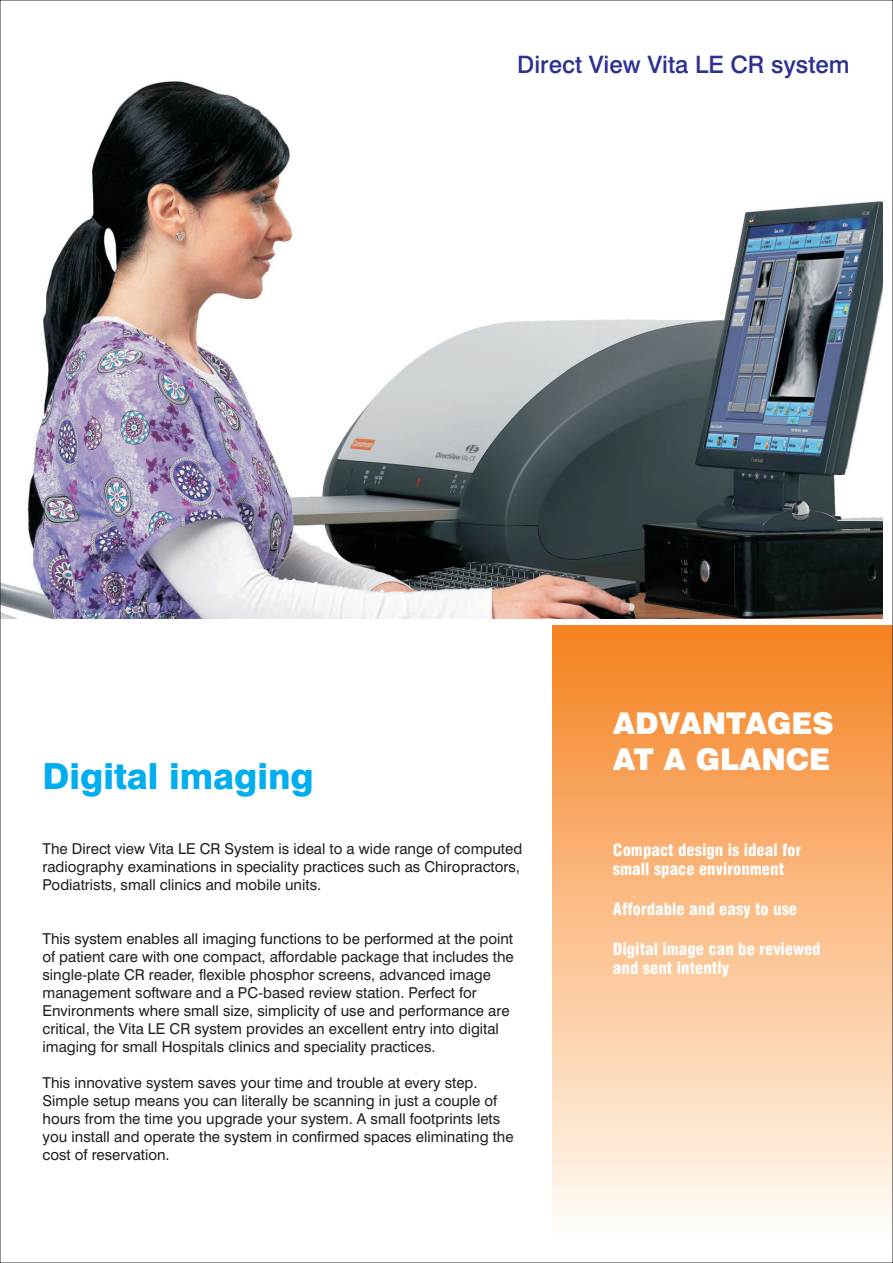
<style>
.page{position:relative;width:893px;height:1263px;background:#fff}
.page>*{position:absolute;margin:0;border:0;box-sizing:border-box;transform-origin:0 0}
.t1{font:800 36px "Swiss 721 BT";color:#00aeef}
.t2{font:900 30px/36.2px "Swiss 721 BT";color:#fff}
.t3{font:500 24px "Swiss 721 BT";color:#2e3092}
.t4{font:900 condensed 16.5px/19.8px "Swiss 721 BT";color:#fff}
.t5{font:15px/18px "Swiss 721 BT";color:#231f20}
</style>
<div class="page">
<img style="left:553px;top:625px;width:338px;height:593px">
<img style="left:2px;top:81px;width:881px;height:537px">
<h3 class="t3" style="left:517px;top:55px;width:334px">Direct View Vita LE CR system</h3>
<h1 class="t1" style="left:43px;top:761px;width:273px">Digital imaging</h1>
<h2 class="t2" style="left:613px;top:708px;width:222px">ADVANTAGES<br>AT A GLANCE</h2>
<p class="t5" style="left:43px;top:841px;width:481px">The Direct view Vita LE CR System is ideal to a wide range of computed radiography examinations in speciality practices such as Chiropractors,<br>Podiatrists, small clinics and mobile units.</p>
<p class="t5" style="left:43px;top:931px;width:473px">This system enables all imaging functions to be performed at the point of patient care with one compact, affordable package that includes the single-plate CR reader, flexible phosphor screens, advanced image management software and a PC-based review station. Perfect for Environments where small size, simplicity of use and performance are critical, the Vita LE CR system provides an excellent entry into digital imaging for small Hospitals clinics and speciality practices.</p>
<p class="t5" style="left:43px;top:1075px;width:473px">This innovative system saves your time and trouble at every step.<br>Simple setup means you can literally be scanning in just a couple of hours from the time you upgrade your system. A small footprints lets you install and operate the system in confirmed spaces eliminating the cost of reservation.</p>
<p class="t4" style="left:613px;top:841px;width:190px">Compact design is ideal for small space environment</p>
<p class="t4" style="left:613px;top:901px;width:186px">Affordable and easy to use</p>
<p class="t4" style="left:613px;top:940px;width:209px">Digital image can be reviewed and sent intently</p>
</div>
